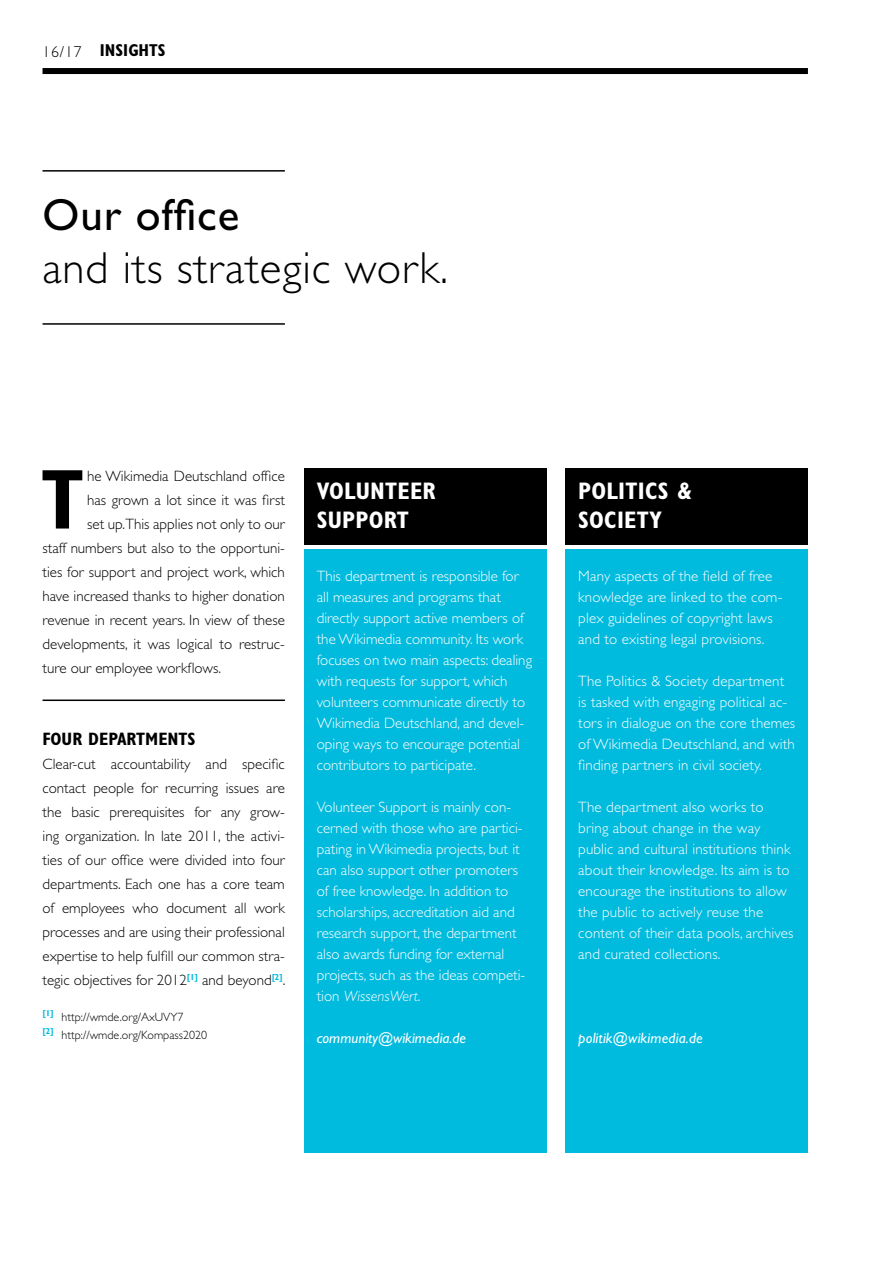
<style>
.page{position:relative;width:893px;height:1263px;background:#fff}
.page>*{position:absolute;margin:0;border:0;box-sizing:border-box;transform-origin:0 0}
.t1{font:700 condensed 85.35px "Gill Sans";color:#000}
.t2{font:300 45px "Gill Sans";letter-spacing:.02em;color:#000}
.t3{font:45px "Gill Sans";letter-spacing:.02em;color:#000}
.t4{font:700 condensed 24px/28.8px "Gill Sans";letter-spacing:.01em;color:#fff}
.t5{font:700 condensed 18px "Gill Sans";color:#000}
.t6{font:700 condensed 17.25px "Gill Sans";color:#000}
.t7{font:300 15px/21px "Gill Sans";color:#fff}
.t8{font:300 15px/24px "Gill Sans";color:#000;text-align:justify}
.t9{font:italic 15px "Gill Sans";color:#fff}
.t10{font:300 12px/18px "Gill Sans";color:#000}
.s1{font-weight:300;font-stretch:normal;font-size:15.75px}
.s2{font-style:italic}
</style>
<div class="page">
<div style="left:43px;top:68px;width:765px;height:6px;background:#000"></div>
<hr style="left:43px;top:170px;width:242px;height:2px;background:#000">
<hr style="left:43px;top:323px;width:242px;height:2px;background:#000">
<div style="left:304px;top:549px;width:242px;height:603px;background:#00bbde"></div>
<div style="left:304px;top:468px;width:242px;height:76px;background:#000"></div>
<div style="left:566px;top:549px;width:242px;height:603px;background:#00bbde"></div>
<div style="left:566px;top:468px;width:242px;height:76px;background:#000"></div>
<hr style="left:43px;top:699px;width:242px;height:2px;background:#000">
<p class="t6" style="left:43px;top:40px;width:125px"><span class="s1">16/17</span> INSIGHTS</p>
<h2 class="t3" style="left:43px;top:189px;width:198px">Our office</h2>
<h2 class="t2" style="left:43px;top:242px;width:407px">and its strategic work.</h2>
<h1 class="t1" style="left:41px;top:449px;width:41px">T</h1>
<p class="t8" style="left:87px;top:463px;width:199px">he Wikimedia Deutschland office</p>
<p class="t8" style="left:87px;top:487px;width:199px">has grown a lot since it was first</p>
<p class="t8" style="left:87px;top:511px;width:199px">set up.This applies not only to our</p>
<p class="t8" style="left:43px;top:535px;width:244px">staff numbers but also to the opportuni-</p>
<p class="t8" style="left:43px;top:559px;width:244px">ties for support and project work, which</p>
<p class="t8" style="left:43px;top:583px;width:244px">have increased thanks to higher donation</p>
<p class="t8" style="left:43px;top:607px;width:244px">revenue in recent years. In view of these</p>
<p class="t8" style="left:43px;top:631px;width:244px">developments, it was logical to restruc-</p>
<p class="t8" style="left:43px;top:655px;width:180px">ture our employee workflows.</p>
<p class="t5" style="left:43px;top:728px;width:155px">FOUR DEPARTMENTS</p>
<p class="t8" style="left:43px;top:751px;width:244px">Clear-cut accountability and specific contact people for recurring issues are the basic prerequisites for any grow&shy;ing organization. In late 2011, the activi&shy;ties of our office were divided into four departments. Each one has a core team of employees who document all work processes and are using their professional expertise to help fulfill our common stra&shy;tegic objectives for 2012<sup>[1]</sup> and beyond<sup>[2]</sup>.</p>
<p class="t10" style="left:43px;top:1007px;width:166px"><sup>[1]</sup> http://wmde.org/AxUVY7<br><sup>[2]</sup> http://wmde.org/Kompass2020</p>
<h3 class="t4" style="left:317px;top:476px;width:120px">VOLUNTEER<br>SUPPORT</h3>
<p class="t7" style="left:317px;top:566px;width:217px">This department is responsible for all measures and programs that directly support active members of the Wikimedia community. Its work focuses on two main aspects: dealing with requests for support, which volunteers communicate directly to Wikimedia Deutschland, and devel&shy;oping ways to encourage potential contributors to participate.</p>
<p class="t7" style="left:317px;top:797px;width:210px">Volunteer Support is mainly con&shy;cerned with those who are partici&shy;pating in Wikimedia projects, but it can also support other promoters of free knowledge. In addition to scholarships, accreditation aid and research support, the department also awards funding for external projects, such as the ideas competi&shy;tion <span class="s2">WissensWert</span>.</p>
<p class="t9" style="left:317px;top:1030px;width:151px">community@wikimedia.de</p>
<h3 class="t4" style="left:578px;top:476px;width:115px">POLITICS &amp;<br>SOCIETY</h3>
<p class="t7" style="left:578px;top:566px;width:206px">Many aspects of the field of free knowledge are linked to the com&shy;plex guidelines of copyright laws and to existing legal provisions.</p>
<p class="t7" style="left:578px;top:671px;width:218px">The Politics &amp; Society department is tasked with engaging political ac&shy;tors in dialogue on the core themes of Wikimedia Deutschland, and with finding partners in civil society.</p>
<p class="t7" style="left:578px;top:797px;width:217px">The department also works to bring about change in the way public and cultural institutions think about their knowledge. Its aim is to encourage the institutions to allow the public to actively reuse the content of their data pools, archives and curated collections.</p>
<p class="t9" style="left:578px;top:1030px;width:126px">politik@wikimedia.de</p>
</div>
